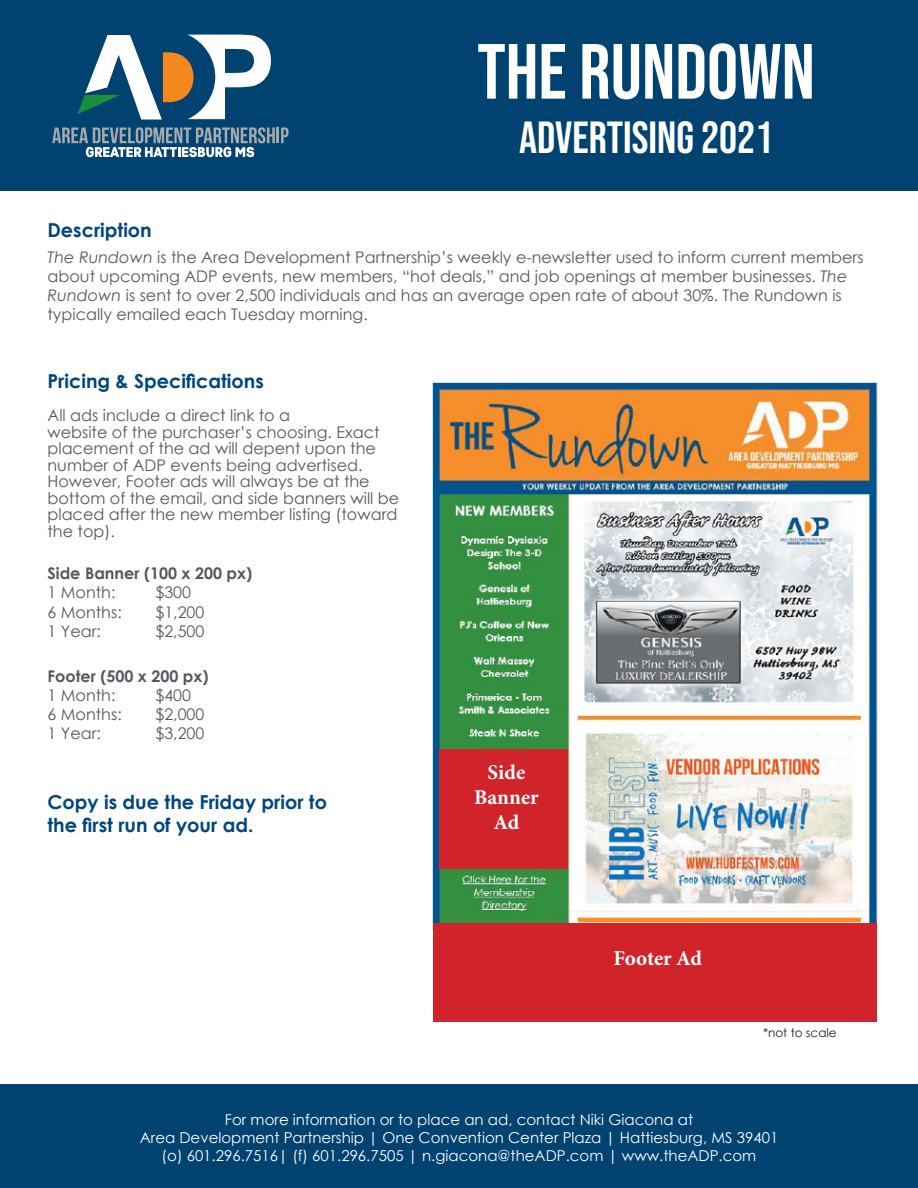
<style>
.page{position:relative;width:918px;height:1188px;background:#fff}
.page>*{position:absolute;margin:0;border:0;box-sizing:border-box;transform-origin:0 0}
.t1{font:78px "Bebas Neue";color:#fff}
.t2{font:45px "Bebas Neue";color:#fff}
.t3{font:700 21px "Minion Pro";letter-spacing:-.005em;color:#fff}
.t4{font:700 19.2px "Century Gothic";color:#00467e}
.t5{font:16.05px/19.2px "Century Gothic";color:#535860}
.t6{font:700 16.05px "Century Gothic";color:#535860}
.t7{font:15px "Century Gothic";color:#fff}
.t8{font:12px "Century Gothic";color:#231f20}
.s1{font-style:italic}
</style>
<div class="page">
<div style="left:0;top:0;width:918px;height:190px;background:#004270"></div>
<div style="left:0;top:1084px;width:918px;height:104px;background:#004270"></div>
<img style="left:433px;top:382px;width:444px;height:541px">
<div style="left:433px;top:923px;width:444px;height:99px;background:#d1232a"></div>
<div style="left:440px;top:750px;width:128px;height:119px;background:#d1232a"></div>
<svg style="left:52px;top:127px;width:237px;height:30px"></svg>
<svg style="left:77px;top:35px;width:194px;height:85px"></svg>
<p class="t1" style="left:477px;top:28px;width:339px">THE RUNDOWN</p>
<p class="t2" style="left:519px;top:112px;width:256px">ADVERTISING 2021</p>
<p class="t4" style="left:48px;top:215px;width:106px">Description</p>
<p class="t5" style="left:48px;top:247px;width:818px"><span class="s1">The Rundown</span> is the Area Development Partnership’s weekly e-newsletter used to inform current members about upcoming ADP events, new members, “hot deals,” and job openings at member businesses. <span class="s1">The Rundown</span> is sent to over 2,500 individuals and has an average open rate of about 30%. The Rundown is typically emailed each Tuesday morning.</p>
<p class="t4" style="left:48px;top:367px;width:218px">Pricing &amp; Specifications</p>
<p class="t5" style="left:48px;top:406px;width:244px">All ads include a direct link to a</p>
<p class="t5" style="left:48px;top:422px;width:334px">website of the purchaser’s choosing. Exact</p>
<p class="t5" style="left:48px;top:439px;width:330px">placement of the ad will depent upon the</p>
<p class="t5" style="left:48px;top:455px;width:317px">number of ADP events being advertised.</p>
<p class="t5" style="left:48px;top:472px;width:324px">However, Footer ads will always be at the</p>
<p class="t5" style="left:48px;top:488px;width:353px">bottom of the email, and side banners will be</p>
<p class="t5" style="left:48px;top:505px;width:352px">placed after the new member listing (toward</p>
<p class="t5" style="left:48px;top:521px;width:69px">the top).</p>
<p class="t6" style="left:48px;top:561px;width:206px">Side Banner (100 x 200 px)</p>
<p class="t5" style="left:48px;top:583px;width:70px">1 Month:</p>
<p class="t5" style="left:156px;top:583px;width:37px">$300</p>
<p class="t5" style="left:48px;top:602px;width:76px">6 Months:</p>
<p class="t5" style="left:156px;top:602px;width:50px">$1,200</p>
<p class="t5" style="left:48px;top:621px;width:55px">1 Year:</p>
<p class="t5" style="left:156px;top:621px;width:50px">$2,500</p>
<p class="t6" style="left:48px;top:664px;width:163px">Footer (500 x 200 px)</p>
<p class="t5" style="left:48px;top:685px;width:70px">1 Month:</p>
<p class="t5" style="left:156px;top:685px;width:37px">$400</p>
<p class="t5" style="left:48px;top:705px;width:76px">6 Months:</p>
<p class="t5" style="left:156px;top:705px;width:50px">$2,000</p>
<p class="t5" style="left:48px;top:724px;width:55px">1 Year:</p>
<p class="t5" style="left:156px;top:724px;width:50px">$3,200</p>
<p class="t4" style="left:48px;top:787px;width:281px">Copy is due the Friday prior to</p>
<p class="t4" style="left:48px;top:810px;width:207px">the first run of your ad.</p>
<p class="t3" style="left:488px;top:757px;width:39px">Side</p>
<p class="t3" style="left:474px;top:783px;width:66px">Banner</p>
<p class="t3" style="left:494px;top:808px;width:27px">Ad</p>
<p class="t3" style="left:614px;top:943px;width:90px">Footer Ad</p>
<p class="t8" style="left:763px;top:1024px;width:75px">*not to scale</p>
<p class="t7" style="left:225px;top:1109px;width:470px">For more information or to place an ad, contact Niki Giacona at</p>
<p class="t7" style="left:140px;top:1127px;width:640px">Area Development Partnership | One Convention Center Plaza | Hattiesburg, MS 39401</p>
<p class="t7" style="left:162px;top:1145px;width:596px">(o) 601.296.7516| (f) 601.296.7505 | n.giacona@theADP.com | www.theADP.com</p>
</div>
